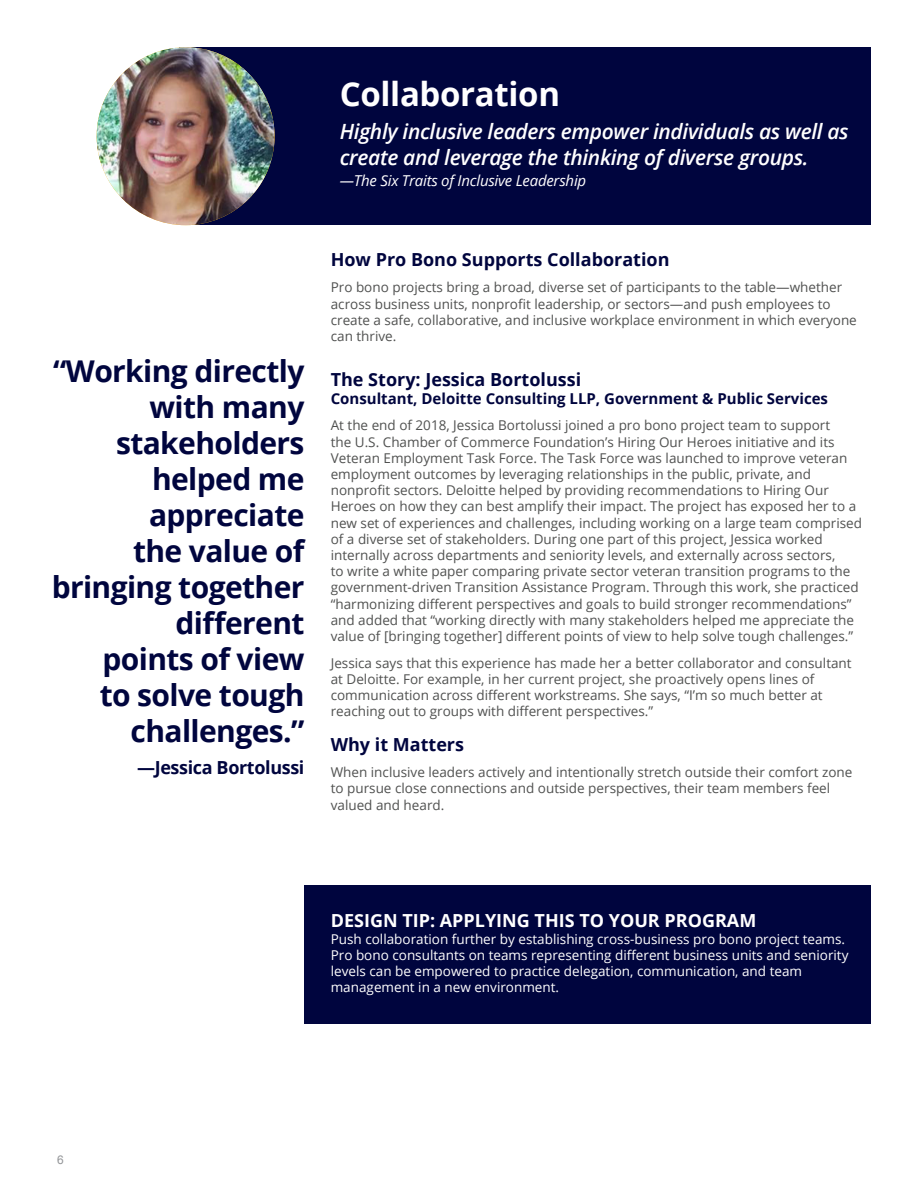
<style>
.page{position:relative;width:918px;height:1188px;background:#fff}
.page>*{position:absolute;margin:0;border:0;box-sizing:border-box;transform-origin:0 0}
.t1{font:700 33px "Open Sans";letter-spacing:-.01em;color:#fff}
.t2{font:700 30px/36px "Open Sans";letter-spacing:-.02em;color:#00053e;text-align:right}
.t3{font:italic 600 21px/25.2px "Open Sans";letter-spacing:-.015em;color:#fff}
.t4{font:700 18px "Open Sans";color:#00053e}
.t5{font:700 18px "Open Sans";color:#fff}
.t6{font:700 18px "Open Sans";letter-spacing:-.02em;color:#00053e}
.t7{font:700 15px "Open Sans";color:#00053e}
.t8{font:italic 15px "Open Sans";letter-spacing:-.015em;color:#fff}
.t9{font:13.5px/16.2px "Open Sans";color:#505150}
.t10{font:13.5px/16.2px "Open Sans";color:#fff}
.t11{font:12px "Arial";color:#939598}
</style>
<div class="page">
<div style="left:304px;top:886px;width:567px;height:138px;background:#00053e"></div>
<div style="left:180px;top:48px;width:691px;height:177px;background:#00053e"></div>
<img style="left:97px;top:47px;width:177px;height:178px;border-radius:87px">
<h1 class="t1" style="left:340px;top:71px;width:222px">Collaboration</h1>
<h3 class="t3" style="left:340px;top:119px;width:510px">Highly inclusive leaders empower individuals as well as create and leverage the thinking of diverse groups.</h3>
<p class="t8" style="left:340px;top:170px;width:248px">—The Six Traits of Inclusive Leadership</p>
<h2 class="t2" style="left:52px;top:353px;width:254px">“Working directly with many stakeholders helped me appreciate<br>the value of bringing together different<br>points of view<br>to solve tough challenges.”</h2>
<h3 class="t6" style="left:137px;top:755px;width:169px">—Jessica Bortolussi</h3>
<h3 class="t4" style="left:331px;top:246px;width:340px">How Pro Bono Supports Collaboration</h3>
<p class="t9" style="left:331px;top:279px;width:528px">Pro bono projects bring a broad, diverse set of participants to the table—whether across business units, nonprofit leadership, or sectors—and push employees to create a safe, collaborative, and inclusive workplace environment in which everyone can thrive.</p>
<h3 class="t4" style="left:331px;top:366px;width:252px">The Story: Jessica Bortolussi</h3>
<p class="t7" style="left:331px;top:388px;width:499px">Consultant, Deloitte Consulting LLP, Government &amp; Public Services</p>
<p class="t9" style="left:331px;top:417px;width:533px">At the end of 2018, Jessica Bortolussi joined a pro bono project team to support<br>the U.S. Chamber of Commerce Foundation’s Hiring Our Heroes initiative and its Veteran Employment Task Force. The Task Force was launched to improve veteran employment outcomes by leveraging relationships in the public, private, and nonprofit sectors. Deloitte helped by providing recommendations to Hiring Our Heroes on how they can best amplify their impact. The project has exposed her to a new set of experiences and challenges, including working on a large team comprised of a diverse set of stakeholders. During one part of this project, Jessica worked internally across departments and seniority levels, and externally across sectors,<br>to write a white paper comparing private sector veteran transition programs to the government-driven Transition Assistance Program. Through this work, she practiced “harmonizing different perspectives and goals to build stronger recommendations” and added that “working directly with many stakeholders helped me appreciate the value of [bringing together] different points of view to help solve tough challenges.”</p>
<p class="t9" style="left:331px;top:654px;width:522px">Jessica says that this experience has made her a better collaborator and consultant at Deloitte. For example, in her current project, she proactively opens lines of communication across different workstreams. She says, “I’m so much better at reaching out to groups with different perspectives.”</p>
<h3 class="t4" style="left:331px;top:731px;width:135px">Why it Matters</h3>
<p class="t9" style="left:331px;top:764px;width:523px">When inclusive leaders actively and intentionally stretch outside their comfort zone to pursue close connections and outside perspectives, their team members feel valued and heard.</p>
<h3 class="t5" style="left:331px;top:908px;width:427px">DESIGN TIP: APPLYING THIS TO YOUR PROGRAM</h3>
<p class="t10" style="left:331px;top:930px;width:519px">Push collaboration further by establishing cross-business pro bono project teams.<br>Pro bono consultants on teams representing different business units and seniority levels can be empowered to practice delegation, communication, and team management in a new environment.</p>
<p class="t11" style="left:57px;top:1152px;width:8px">6</p>
</div>
